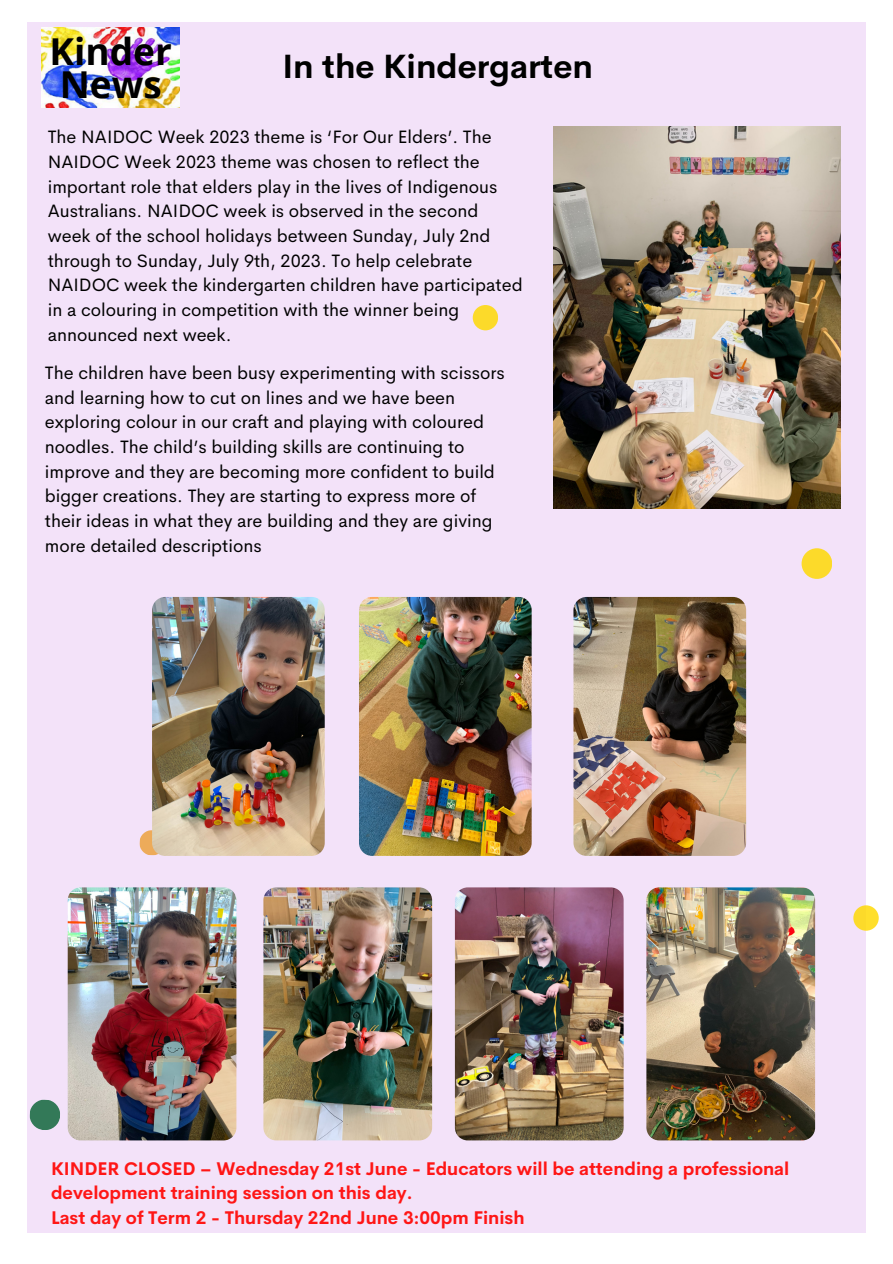
<style>
.page{position:relative;width:893px;height:1264px;background:#fff}
.page>*{position:absolute;margin:0;border:0;box-sizing:border-box;transform-origin:0 0}
.t1{font:700 37.05px/32.5px "Open Sans";color:#000}
.t2{font:700 33px "Cerebri Sans";color:#000}
.t3{font:18px/24.8px "Cerebri Sans";color:#000}
.t4{font:700 18px/24.8px "Cerebri Sans";color:#ff1616}
</style>
<div class="page">
<div style="left:27px;top:22px;width:838px;height:1210px;background:#f3e2f9"></div>
<img style="left:42px;top:27px;width:137px;height:80px">
<div style="left:801px;top:548px;width:31px;height:31px;background:#fcda2a;border-radius:50%"></div>
<div style="left:853px;top:905px;width:25px;height:25px;background:#fcdb2c;border-radius:50%"></div>
<svg style="left:139px;top:830px;width:23px;height:25px"></svg>
<img style="left:68px;top:887px;width:168px;height:253px;border-radius:13px">
<div style="left:472px;top:305px;width:26px;height:25px;background:#fcda2a;border-radius:50%"></div>
<svg style="left:29px;top:1099px;width:31px;height:31px"></svg>
<img style="left:646px;top:887px;width:169px;height:253px;border-radius:13px">
<img style="left:152px;top:597px;width:173px;height:258px;border-radius:13px">
<img style="left:263px;top:887px;width:169px;height:253px;border-radius:13px">
<img style="left:359px;top:597px;width:172px;height:258px;border-radius:13px">
<img style="left:455px;top:887px;width:168px;height:253px;border-radius:13px">
<img style="left:553px;top:127px;width:287px;height:381px">
<img style="left:573px;top:597px;width:173px;height:258px;border-radius:13px">
<p class="t1" style="left:50px;top:34px;width:124px">Kinder<br>News</p>
<p class="t2" style="left:282px;top:45px;width:312px">In the Kindergarten</p>
<p class="t3" style="left:48px;top:124px;width:476px">The NAIDOC Week 2023 theme is ‘For Our Elders’. The NAIDOC Week 2023 theme was chosen to reflect the important role that elders play in the lives of Indigenous Australians. NAIDOC week is observed in the second week of the school holidays between Sunday, July 2nd through to Sunday, July 9th, 2023. To help celebrate NAIDOC week the kindergarten children have participated in a colouring in competition with the winner being announced next week.</p>
<p class="t3" style="left:45px;top:360px;width:461px">The children have been busy experimenting with scissors and learning how to cut on lines and we have been exploring colour in our craft and playing with coloured noodles. The child’s building skills are continuing to improve and they are becoming more confident to build bigger creations. They are starting to express more of their ideas in what they are building and they are giving more detailed descriptions</p>
<p class="t4" style="left:51px;top:1155px;width:739px">KINDER CLOSED – Wednesday 21st June - Educators will be attending a professional development training session on this day.</p>
<p class="t4" style="left:51px;top:1205px;width:475px">Last day of Term 2 - Thursday 22nd June 3:00pm Finish</p>
</div>
